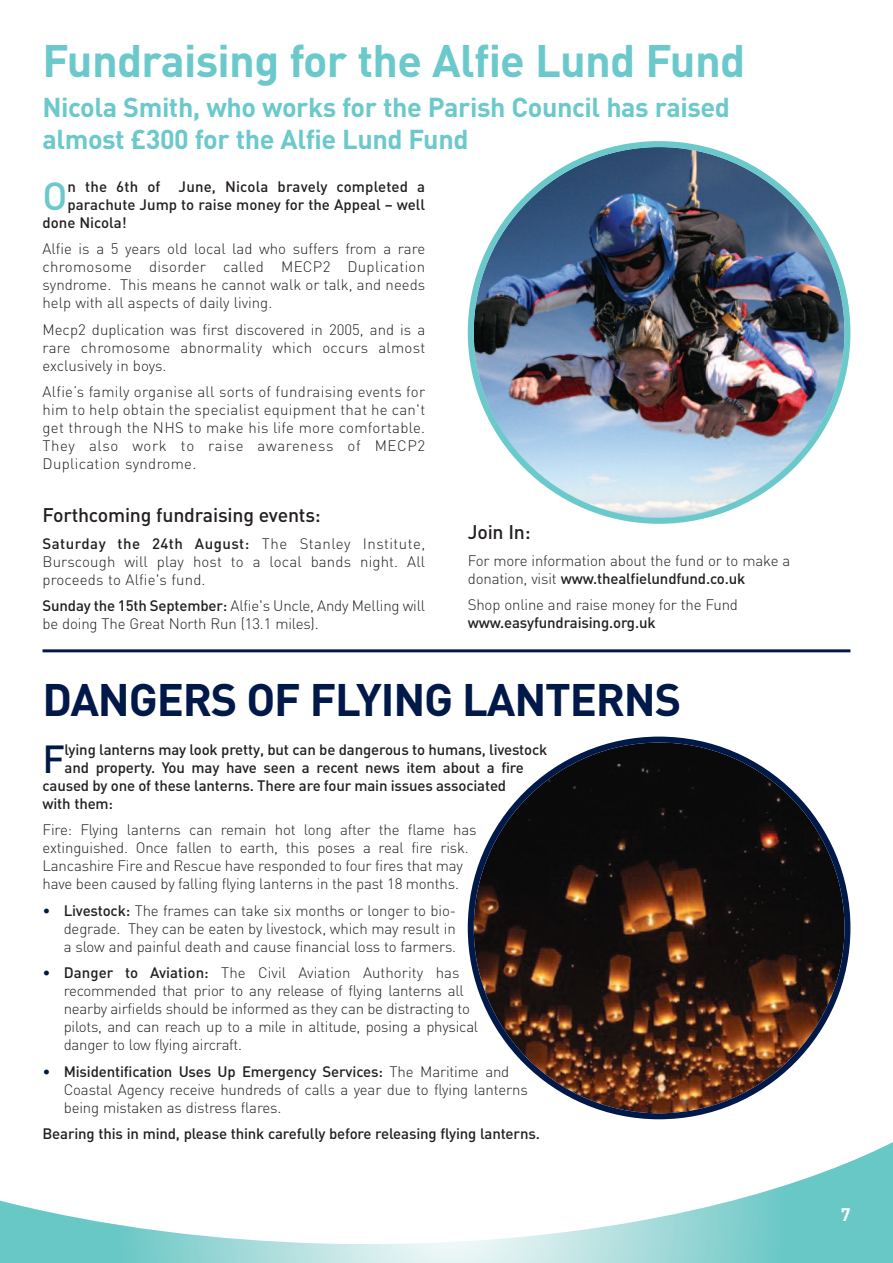
<style>
.page{position:relative;width:893px;height:1263px;background:#fff}
.page>*{position:absolute;margin:0;border:0;box-sizing:border-box;transform-origin:0 0}
.t1{font:700 45px "DIN";letter-spacing:-.015em;color:#6bc9cc}
.t2{font:700 45px "DIN";letter-spacing:-.025em;color:#001949}
.t3{font:500 38.7px "DIN";color:#6bc9cc}
.t4{font:500 38.7px "DIN";color:#001949}
.t5{font:700 27px/32.4px "DIN";letter-spacing:-.015em;color:#6bc9cc}
.t6{font:500 19.5px "DIN";letter-spacing:-.01em;color:#231f20}
.t7{font:700 18px "DIN";color:#fff}
.t8{font:300 15px/18px "DIN";letter-spacing:-.01em;color:#231f20;text-align:justify}
.t9{font:500 15px "DIN";letter-spacing:-.01em;color:#231f20}
.t10{font:500 15px "DIN";letter-spacing:.01em;color:#231f20}
.s1{font-weight:500}
.s2{color:#001949}
</style>
<div class="page">
<svg style="left:0;top:1142px;width:893px;height:121px"></svg>
<img style="left:468px;top:141px;width:382px;height:383px">
<hr style="left:43px;top:649px;width:807px;height:3px;background:#001949">
<svg style="left:468px;top:736px;width:382px;height:383px"></svg>
<h1 class="t1" style="left:43px;top:45px;width:704px">Fundraising for the Alfie Lund Fund</h1>
<h3 class="t5" style="left:43px;top:94px;width:689px">Nicola Smith, who works for the Parish Council has raised almost £300 for the Alfie Lund Fund</h3>
<h2 class="t3" style="left:43px;top:182px;width:26px">O</h2>
<p class="t10" style="left:67px;top:181px;width:359px">n the 6th of June, Nicola bravely completed a</p>
<p class="t9" style="left:67px;top:199px;width:359px">parachute Jump to raise money for the Appeal – well</p>
<p class="t9" style="left:43px;top:217px;width:86px">done Nicola!</p>
<p class="t8" style="left:43px;top:242px;width:384px">Alfie is a 5 years old local lad who suffers from a rare chromosome disorder called MECP2 Duplication syndrome. This means he cannot walk or talk, and needs help with all aspects of daily living.</p>
<p class="t8" style="left:43px;top:322px;width:384px">Mecp2 duplication was first discovered in 2005, and is a rare chromosome abnormality which occurs almost exclusively in boys.</p>
<p class="t8" style="left:43px;top:385px;width:384px">Alfie’s family organise all sorts of fundraising events for him to help obtain the specialist equipment that he can't get through the NHS to make his life more comfortable.<br>They also work to raise awareness of MECP2<br>Duplication syndrome.</p>
<h3 class="t6" style="left:43px;top:508px;width:280px">Forthcoming fundraising events:</h3>
<p class="t8" style="left:43px;top:536px;width:384px"><span class="s1">Saturday the 24th August:</span> The Stanley Institute, Burscough will play host to a local bands night. All proceeds to Alfie's fund.</p>
<p class="t8" style="left:43px;top:599px;width:384px"><span class="s1">Sunday the 15th September:</span> Alfie's Uncle, Andy Melling will be doing The Great North Run (13.1 miles).</p>
<h3 class="t6" style="left:468px;top:525px;width:64px">Join In:</h3>
<p class="t8" style="left:468px;top:553px;width:324px">For more information about the fund or to make a donation, visit <span class="s1">www.thealfielundfund.co.uk</span></p>
<p class="t8" style="left:468px;top:597px;width:272px">Shop online and raise money for the Fund</p>
<p class="t9" style="left:468px;top:617px;width:189px">www.easyfundraising.org.uk</p>
<h1 class="t2" style="left:43px;top:684px;width:640px">DANGERS OF FLYING LANTERNS</h1>
<h2 class="t4" style="left:43px;top:745px;width:24px">F</h2>
<p class="t9" style="left:65px;top:744px;width:484px">lying lanterns may look pretty, but can be dangerous to humans, livestock</p>
<p class="t9" style="left:65px;top:762px;width:461px">and property. You may have seen a recent news item about a fire</p>
<p class="t9" style="left:43px;top:780px;width:465px">caused by one of these lanterns. There are four main issues associated</p>
<p class="t9" style="left:43px;top:798px;width:72px">with them:</p>
<p class="t8" style="left:43px;top:822px;width:436px;text-align:left">Fire: Flying lanterns can remain hot long after the flame has extinguished. Once fallen to earth, this poses a real fire risk.<br>Lancashire Fire and Rescue have responded to four fires that may have been caused by falling flying lanterns in the past 18 months.</p>
<p class="t8" style="left:64px;top:903px;width:394px;text-indent:-21px"><span class="s2">•</span> <span class="s1">Livestock:</span> The frames can take six months or longer to bio&shy;degrade. They can be eaten by livestock, which may result in a slow and painful death and cause financial loss to farmers.</p>
<p class="t8" style="left:64px;top:965px;width:416px;text-align:left;text-indent:-21px"><span class="s2">•</span> <span class="s1">Danger to Aviation:</span> The Civil Aviation Authority has recommended that prior to any release of flying lanterns all nearby airfields should be informed as they can be distracting to pilots, and can reach up to a mile in altitude, posing a physical danger to low flying aircraft.</p>
<p class="t8" style="left:64px;top:1064px;width:466px;text-align:left;text-indent:-21px"><span class="s2">•</span> <span class="s1">Misidentification Uses Up Emergency Services:</span> The Maritime and<br>Coastal Agency receive hundreds of calls a year due to flying lanterns being mistaken as distress flares.</p>
<p class="t9" style="left:43px;top:1128px;width:499px">Bearing this in mind, please think carefully before releasing flying lanterns.</p>
<p class="t7" style="left:841px;top:1208px;width:11px">7</p>
</div>
